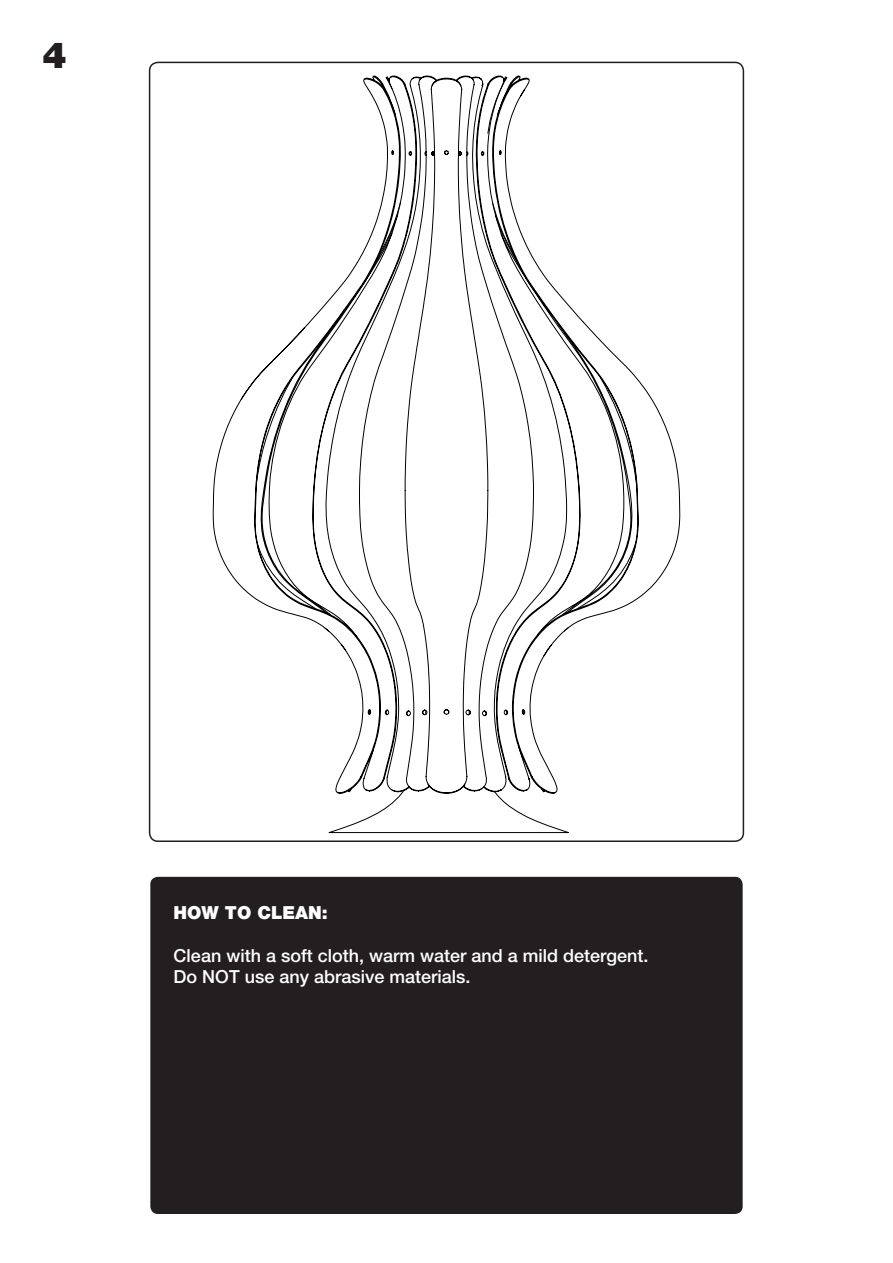
<style>
.page{position:relative;width:893px;height:1263px;background:#fff}
.page>*{position:absolute;margin:0;border:0;box-sizing:border-box;transform-origin:0 0}
.t1{font:900 36px "Helvetica Neue LT Pro";color:#231f20}
.t2{font:500 18px "Helvetica Neue LT Pro";color:#fff}
.t3{font:900 18px "Helvetica Neue LT Pro";color:#fff}
</style>
<div class="page">
<div style="left:150px;top:876px;width:593px;height:339px;background:#231f20;border-radius:9px"></div>
<div style="left:149px;top:875px;width:595px;height:340px;border:2px solid #fff;border-radius:9px"></div>
<svg style="left:212px;top:75px;width:469px;height:719px"></svg>
<p class="t1" style="left:43px;top:34px;width:26px">4</p>
<p class="t3" style="left:174px;top:901px;width:156px">HOW TO CLEAN:</p>
<p class="t2" style="left:174px;top:944px;width:476px">Clean with a soft cloth, warm water and a mild detergent.</p>
<p class="t2" style="left:174px;top:966px;width:298px">Do NOT use any abrasive materials.</p>
</div>
